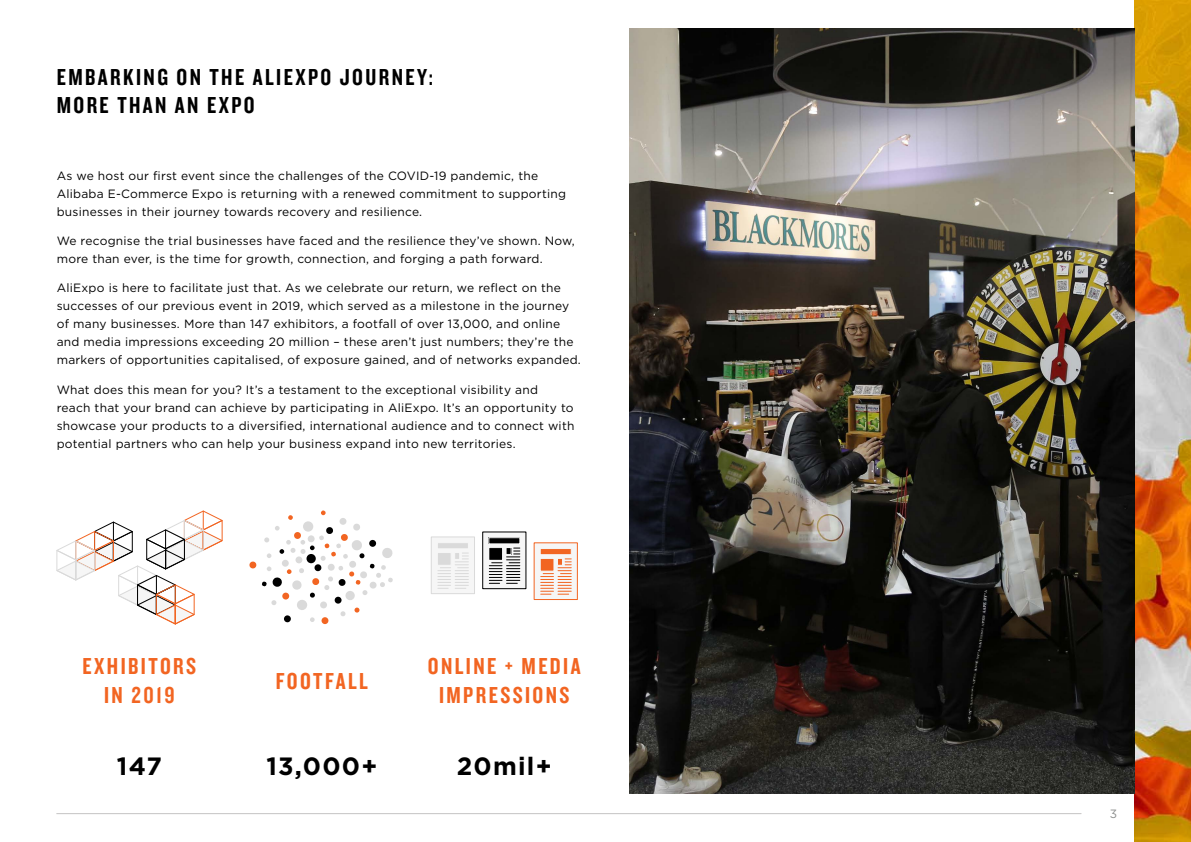
<style>
.page{position:relative;width:1191px;height:842px;background:#fff}
.page>*{position:absolute;margin:0;border:0;box-sizing:border-box;transform-origin:0 0}
.t1{font:700 25px "Gotham";letter-spacing:.05em;color:#000}
.t2{font:24px/28.8px "Knockout HTF49 Liteweight";letter-spacing:.1em;color:#f26522;text-align:center}
.t3{font:24px/28.8px "Knockout HTF49 Liteweight";letter-spacing:.1em;color:#000}
.t4{font:12px/18px "Gotham";letter-spacing:.02em;color:#000}
.t5{font:12px "Gotham";color:#8d8f8e}
</style>
<div class="page">
<img style="left:1134px;top:0;width:57px;height:842px">
<hr style="left:57px;top:813px;width:1024px;height:1px;background:#c4c3c3">
<svg style="left:56px;top:510px;width:167px;height:115px"></svg>
<img style="left:629px;top:28px;width:505px;height:766px">
<svg style="left:249px;top:510px;width:144px;height:112px"></svg>
<div style="left:431px;top:537px;width:44px;height:57px;background:#f6f6f6;border:1px solid #dadada"></div>
<div style="left:437px;top:542px;width:31px;height:7px;background:#dadada;border:1px solid #f6f6f6"></div>
<svg style="left:438px;top:553px;width:30px;height:36px"></svg>
<div style="left:482px;top:532px;width:44px;height:57px;background:#f6f6f6;border:1px solid #000"></div>
<div style="left:489px;top:538px;width:31px;height:6px;background:#000"></div>
<div style="left:488px;top:537px;width:32px;height:7px;border:1px solid #f6f6f6"></div>
<div style="left:488px;top:547px;width:15px;height:14px;border:1px solid #f6f6f6"></div>
<svg style="left:489px;top:548px;width:31px;height:36px"></svg>
<div style="left:534px;top:543px;width:43px;height:57px;background:#f6f6f6"></div>
<div style="left:540px;top:548px;width:31px;height:7px;background:#f26522;border:1px solid #f6f6f6"></div>
<svg style="left:540px;top:559px;width:1px;height:12px"></svg>
<div style="left:557px;top:558px;width:6px;height:7px;background:#f5efec"></div>
<svg style="left:541px;top:559px;width:30px;height:36px"></svg>
<h2 class="t3" style="left:57px;top:63px;width:378px">EMBARKING ON THE ALIEXPO JOURNEY:<br>MORE THAN AN EXPO</h2>
<p class="t4" style="left:57px;top:166px;width:511px">As we host our first event since the challenges of the COVID-19 pandemic, the<br>Alibaba E-Commerce Expo is returning with a renewed commitment to supporting businesses in their journey towards recovery and resilience.</p>
<p class="t4" style="left:57px;top:232px;width:520px">We recognise the trial businesses have faced and the resilience they’ve shown. Now, more than ever, is the time for growth, connection, and forging a path forward.</p>
<p class="t4" style="left:57px;top:279px;width:525px">AliExpo is here to facilitate just that. As we celebrate our return, we reflect on the successes of our previous event in 2019, which served as a milestone in the journey of many businesses. More than 147 exhibitors, a footfall of over 13,000, and online and media impressions exceeding 20 million – these aren’t just numbers; they’re the markers of opportunities capitalised, of exposure gained, and of networks expanded.</p>
<p class="t4" style="left:57px;top:380px;width:519px">What does this mean for you? It’s a testament to the exceptional visibility and reach that your brand can achieve by participating in AliExpo. It’s an opportunity to showcase your products to a diversified, international audience and to connect with potential partners who can help your business expand into new territories.</p>
<h2 class="t2" style="left:83px;top:653px;width:115px">EXHIBITORS<br>IN 2019</h2>
<h1 class="t1" style="left:117px;top:751px;width:46px">147</h1>
<h2 class="t2" style="left:276px;top:667px;width:94px">FOOTFALL</h2>
<h1 class="t1" style="left:266px;top:751px;width:112px">13,000+</h1>
<h2 class="t2" style="left:428px;top:653px;width:154px">ONLINE + MEDIA<br>IMPRESSIONS</h2>
<h1 class="t1" style="left:457px;top:751px;width:96px">20mil+</h1>
<p class="t5" style="left:1109px;top:806px;width:9px">3</p>
</div>
